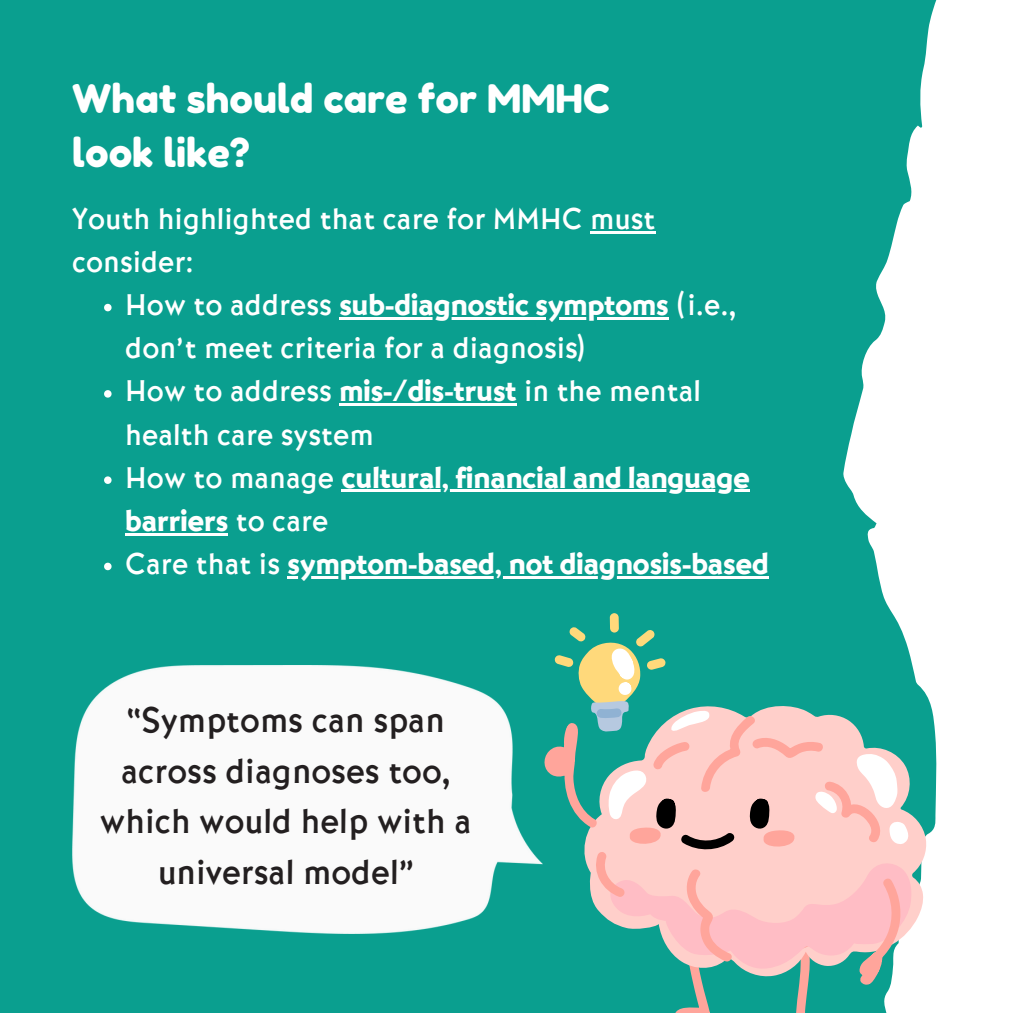
<style>
.page{position:relative;width:1013px;height:1013px;background:#fff}
.page>*{position:absolute;margin:0;border:0;box-sizing:border-box;transform-origin:0 0}
.t1{font:39.38px/54.4px "Fredoka One";color:#fff}
.t2{font:500 36.25px/50.6px "Bernhard Got URW";color:#231f20;text-align:center}
.t3{font:31.25px/43.1px "Bernhard Got URW Hea";color:#fff}
.t4{font:500 31.25px/43.1px "Bernhard Got URW";color:#fff}
.s1{font-family:"Bernhard Got URW";font-weight:500}
.s2{font-family:"Bernhard Got URW Hea";font-weight:400}
</style>
<div class="page">
<div style="left:0;top:0;width:1012px;height:1012px;background:#0a9f8f"></div>
<svg style="left:843px;top:0;width:169px;height:1012px;fill:#fff"></svg>
<img style="left:72px;top:665px;width:470px;height:268px">
<hr style="left:590px;top:231px;width:65px;height:2px;background:#fff">
<svg style="left:104px;top:304px;width:8px;height:7px"></svg>
<hr style="left:339px;top:317px;width:329px;height:3px;background:#fff">
<svg style="left:104px;top:390px;width:8px;height:7px"></svg>
<hr style="left:339px;top:403px;width:177px;height:3px;background:#fff">
<svg style="left:104px;top:476px;width:8px;height:8px"></svg>
<hr style="left:342px;top:489px;width:407px;height:3px;background:#fff">
<hr style="left:125px;top:532px;width:103px;height:3px;background:#fff">
<svg style="left:104px;top:562px;width:8px;height:8px"></svg>
<hr style="left:287px;top:576px;width:481px;height:2px;background:#fff">
<svg style="left:913px;top:702px;width:14px;height:275px"></svg>
<svg style="left:542px;top:613px;width:371px;height:399px"></svg>
<h1 class="t1" style="left:72px;top:71px;width:539px">What should care for MMHC look like?</h1>
<p class="t4" style="left:72px;top:199px;width:584px">Youth highlighted that care for MMHC must consider:</p>
<p class="t3" style="left:125px;top:286px;width:612px"><span class="s1">How to address</span> sub-diagnostic symptoms <span class="s1">(i.e.,</span></p>
<p class="t4" style="left:125px;top:329px;width:577px">don’t meet criteria for a diagnosis)<br>How to address <span class="s2">mis-/dis-trust</span> in the mental</p>
<p class="t3" style="left:125px;top:415px;width:626px"><span class="s1">health care system<br>How to manage</span> cultural, financial and language</p>
<p class="t3" style="left:125px;top:501px;width:645px">barriers <span class="s1">to care<br>Care that is</span> symptom-based, not diagnosis-based</p>
<p class="t2" style="left:100px;top:697px;width:373px">“Symptoms can span across diagnoses too, which would help with a universal model”</p>
</div>
